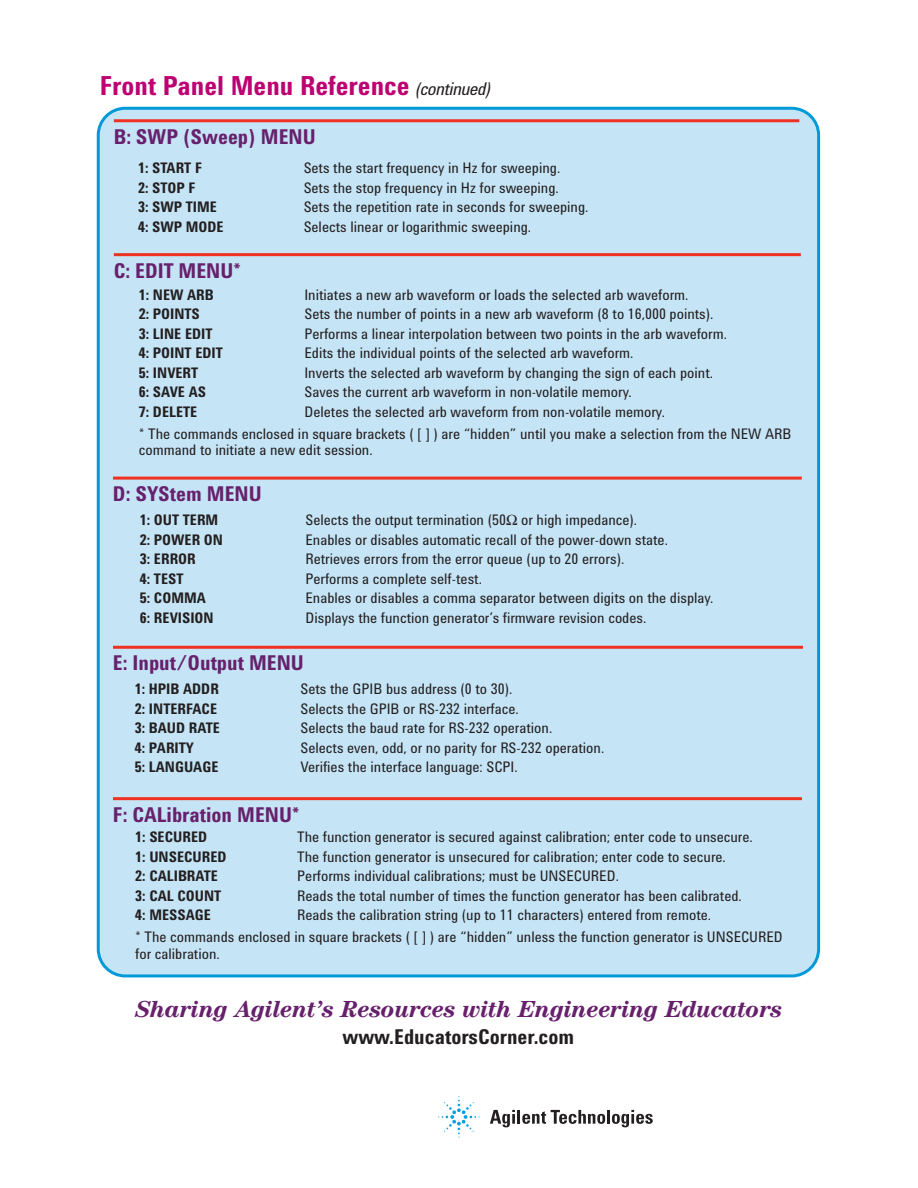
<style>
.page{position:relative;width:918px;height:1188px;background:#fff}
.page>*{position:absolute;margin:0;border:0;box-sizing:border-box;transform-origin:0 0}
.t1{font:700 27px "Agilent Cond";color:#bd0172}
.t2{font:italic 700 24px "Agilent Century ITC";color:#67206c}
.t3{font:700 21px "Agilent Cond";color:#67206c}
.t4{font:700 21px "Agilent Cond";color:#231f20}
.t5{font:15px/21.9px "Agilent Cond";color:#231f20}
.t6{font:700 15px "Agilent Cond";color:#231f20}
.s1{font-weight:400;font-style:italic;font-size:18px;color:#231f20}
</style>
<div class="page">
<div style="left:97px;top:107px;width:723px;height:870px;background:#c5e4f5"></div>
<hr style="left:114px;top:119px;width:685px;height:3px;background:#ef3122">
<hr style="left:114px;top:253px;width:687px;height:3px;background:#ef3122">
<hr style="left:113px;top:477px;width:689px;height:3px;background:#ef3122">
<hr style="left:113px;top:646px;width:690px;height:3px;background:#ef3122">
<hr style="left:113px;top:797px;width:689px;height:3px;background:#ef3122">
<svg style="left:490px;top:1110px;width:115px;height:17px"></svg>
<hr style="left:607px;top:1110px;width:3px;height:14px;background:#231f20">
<svg style="left:612px;top:1110px;width:41px;height:17px"></svg>
<svg style="left:438px;top:1096px;width:42px;height:42px"></svg>
<svg style="left:507px;top:515px;width:10px;height:10px"></svg>
<h1 class="t1" style="left:100px;top:75px;width:393px">Front Panel Menu Reference <span class="s1">(continued)</span></h1>
<h3 class="t3" style="left:114px;top:129px;width:203px">B: SWP (Sweep) MENU</h3>
<p class="t6" style="left:138px;top:162px;width:65px">1: START F</p>
<p class="t5" style="left:304px;top:158px;width:258px">Sets the start frequency in Hz for sweeping.</p>
<p class="t6" style="left:138px;top:182px;width:59px">2: STOP F</p>
<p class="t5" style="left:304px;top:178px;width:257px">Sets the stop frequency in Hz for sweeping.</p>
<p class="t6" style="left:138px;top:201px;width:80px">3: SWP TIME</p>
<p class="t5" style="left:304px;top:197px;width:286px">Sets the repetition rate in seconds for sweeping.</p>
<p class="t6" style="left:138px;top:221px;width:87px">4: SWP MODE</p>
<p class="t5" style="left:304px;top:217px;width:229px">Selects linear or logarithmic sweeping.</p>
<h3 class="t3" style="left:114px;top:263px;width:128px">C: EDIT MENU*</h3>
<p class="t6" style="left:139px;top:289px;width:76px">1: NEW ARB</p>
<p class="t5" style="left:304px;top:285px;width:386px">Initiates a new arb waveform or loads the selected arb waveform.</p>
<p class="t6" style="left:139px;top:308px;width:63px">2: POINTS</p>
<p class="t5" style="left:304px;top:304px;width:411px">Sets the number of points in a new arb waveform (8 to 16,000 points).</p>
<p class="t6" style="left:139px;top:328px;width:75px">3: LINE EDIT</p>
<p class="t5" style="left:304px;top:324px;width:424px">Performs a linear interpolation between two points in the arb waveform.</p>
<p class="t6" style="left:139px;top:347px;width:85px">4: POINT EDIT</p>
<p class="t5" style="left:304px;top:343px;width:331px">Edits the individual points of the selected arb waveform.</p>
<p class="t6" style="left:139px;top:367px;width:61px">5: INVERT</p>
<p class="t5" style="left:304px;top:363px;width:410px">Inverts the selected arb waveform by changing the sign of each point.</p>
<p class="t6" style="left:139px;top:386px;width:69px">6: SAVE AS</p>
<p class="t5" style="left:304px;top:382px;width:329px">Saves the current arb waveform in non-volatile memory.</p>
<p class="t6" style="left:139px;top:406px;width:60px">7: DELETE</p>
<p class="t5" style="left:139px;top:402px;width:654px;text-indent:166px">Deletes the selected arb waveform from non-volatile memory.<br>* The commands enclosed in square brackets ( [ ] ) are “hidden” until you make a selection from the NEW ARB</p>
<p class="t5" style="left:139px;top:440px;width:235px">command to initiate a new edit session.</p>
<h3 class="t3" style="left:113px;top:486px;width:150px">D: SYStem MENU</h3>
<p class="t6" style="left:140px;top:514px;width:80px">1: OUT TERM</p>
<p class="t5" style="left:305px;top:510px;width:333px">Selects the output termination (50 or high impedance).</p>
<p class="t6" style="left:140px;top:534px;width:85px">2: POWER ON</p>
<p class="t5" style="left:305px;top:530px;width:364px">Enables or disables automatic recall of the power-down state.</p>
<p class="t6" style="left:140px;top:553px;width:57px">3: ERROR</p>
<p class="t5" style="left:305px;top:549px;width:320px">Retrieves errors from the error queue (up to 20 errors).</p>
<p class="t6" style="left:140px;top:573px;width:45px">4: TEST</p>
<p class="t5" style="left:305px;top:569px;width:178px">Performs a complete self-test.</p>
<p class="t6" style="left:140px;top:592px;width:67px">5: COMMA</p>
<p class="t5" style="left:305px;top:588px;width:410px">Enables or disables a comma separator between digits on the display.</p>
<p class="t6" style="left:140px;top:612px;width:75px">6: REVISION</p>
<p class="t5" style="left:305px;top:608px;width:342px">Displays the function generator’s firmware revision codes.</p>
<h3 class="t3" style="left:113px;top:655px;width:192px">E: Input/Output MENU</h3>
<p class="t6" style="left:135px;top:683px;width:86px">1: HPIB ADDR</p>
<p class="t5" style="left:300px;top:679px;width:213px">Sets the GPIB bus address (0 to 30).</p>
<p class="t6" style="left:135px;top:703px;width:84px">2: INTERFACE</p>
<p class="t5" style="left:300px;top:699px;width:220px">Selects the GPIB or RS-232 interface.</p>
<p class="t6" style="left:135px;top:722px;width:87px">3: BAUD RATE</p>
<p class="t5" style="left:300px;top:718px;width:253px">Selects the baud rate for RS-232 operation.</p>
<p class="t6" style="left:135px;top:742px;width:61px">4: PARITY</p>
<p class="t5" style="left:300px;top:738px;width:305px">Selects even, odd, or no parity for RS-232 operation.</p>
<p class="t6" style="left:135px;top:761px;width:85px">5: LANGUAGE</p>
<p class="t5" style="left:300px;top:757px;width:219px">Verifies the interface language: SCPI.</p>
<h3 class="t3" style="left:113px;top:807px;width:188px">F: CALibration MENU*</h3>
<p class="t6" style="left:135px;top:831px;width:73px">1: SECURED</p>
<p class="t5" style="left:297px;top:827px;width:457px">The function generator is secured against calibration; enter code to unsecure.</p>
<p class="t6" style="left:135px;top:851px;width:93px">1: UNSECURED</p>
<p class="t5" style="left:297px;top:847px;width:430px">The function generator is unsecured for calibration; enter code to secure.</p>
<p class="t6" style="left:135px;top:870px;width:84px">2: CALIBRATE</p>
<p class="t5" style="left:297px;top:866px;width:323px">Performs individual calibrations; must be UNSECURED.</p>
<p class="t6" style="left:135px;top:890px;width:88px">3: CAL COUNT</p>
<p class="t5" style="left:297px;top:886px;width:446px">Reads the total number of times the function generator has been calibrated.</p>
<p class="t6" style="left:135px;top:909px;width:77px">4: MESSAGE</p>
<p class="t5" style="left:135px;top:905px;width:649px;text-indent:162px">Reads the calibration string (up to 11 characters) entered from remote.<br>* The commands enclosed in square brackets ( [ ] ) are “hidden” unless the function generator is UNSECURED</p>
<p class="t5" style="left:135px;top:944px;width:86px">for calibration.</p>
<h2 class="t2" style="left:135px;top:1001px;width:648px">Sharing Agilent’s Resources with Engineering Educators</h2>
<h3 class="t4" style="left:343px;top:1029px;width:233px">www.EducatorsCorner.com</h3>
</div>
